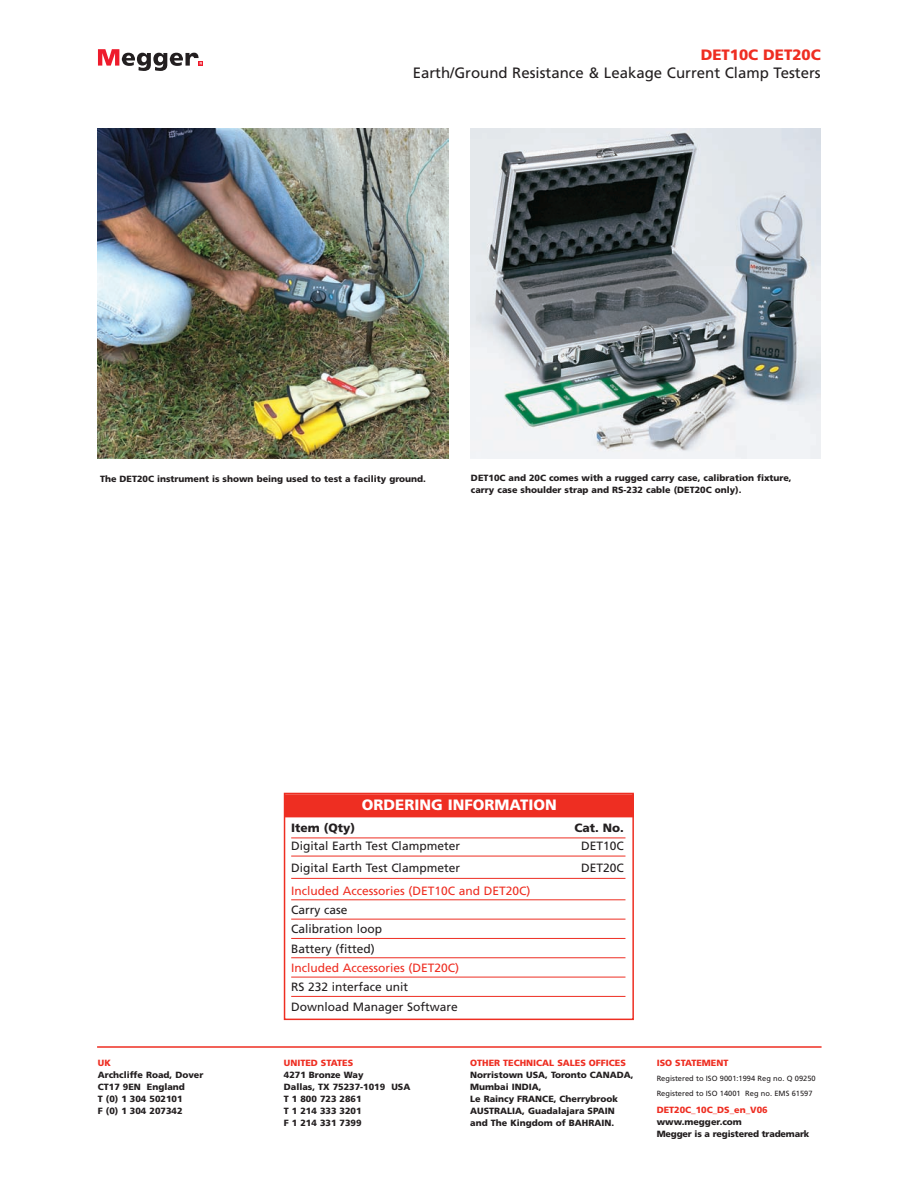
<style>
.page{position:relative;width:918px;height:1188px;background:#fff}
.page>*{position:absolute;margin:0;border:0;box-sizing:border-box;transform-origin:0 0}
.t1{font:15px "Frutiger";color:#231f20}
.t2{font:900 15px "Frutiger";color:#fff}
.t3{font:900 15px "Frutiger";color:#ee2e22}
.t4{font:12px/19.4px "Frutiger";color:#231f20}
.t5{font:12px "Frutiger";color:#ee2e22}
.t6{font:900 12px "Frutiger";color:#231f20}
.t7{font:900 9px/12px "Frutiger";color:#231f20}
.t8{font:900 9px "Frutiger";color:#ee2e22}
.t9{font:900 9px/12px "Frutiger";letter-spacing:-.02em;color:#231f20}
.t10{font:7.5px/15px "Frutiger";color:#231f20}
</style>
<div class="page">
<hr style="left:97px;top:1046px;width:725px;height:2px;background:#ee2e22">
<svg style="left:98px;top:49px;width:105px;height:22px"></svg>
<div style="left:284px;top:793px;width:350px;height:227px;border:2px solid #ee2e22"></div>
<hr style="left:291px;top:838px;width:334px;height:1px;background:#ee2e22">
<hr style="left:291px;top:856px;width:334px;height:1px;background:#ee2e22">
<hr style="left:291px;top:878px;width:334px;height:1px;background:#ee2e22">
<hr style="left:291px;top:899px;width:334px;height:1px;background:#ee2e22">
<hr style="left:291px;top:919px;width:334px;height:1px;background:#ee2e22">
<hr style="left:291px;top:938px;width:334px;height:1px;background:#ee2e22">
<hr style="left:291px;top:957px;width:334px;height:1px;background:#ee2e22">
<hr style="left:291px;top:977px;width:334px;height:1px;background:#ee2e22">
<hr style="left:291px;top:996px;width:334px;height:1px;background:#ee2e22">
<div style="left:285px;top:795px;width:348px;height:22px;background:#ee2e22"></div>
<div style="left:284px;top:794px;width:350px;height:23px;border:2px solid #ee2e22"></div>
<img style="left:471px;top:128px;width:350px;height:331px">
<img style="left:98px;top:128px;width:350px;height:331px">
<h1 class="t3" style="left:701px;top:49px;width:122px">DET10C DET20C</h1>
<h1 class="t1" style="left:413px;top:67px;width:410px">Earth/Ground Resistance &amp; Leakage Current Clamp Testers</h1>
<p class="t7" style="left:100px;top:473px;width:327px">The DET20C instrument is shown being used to test a facility ground.</p>
<p class="t7" style="left:471px;top:472px;width:322px">DET10C and 20C comes with a rugged carry case, calibration fixture, carry case shoulder strap and RS-232 cable (DET20C only).</p>
<h1 class="t2" style="left:362px;top:799px;width:196px">ORDERING INFORMATION</h1>
<p class="t8" style="left:98px;top:1059px;width:14px">UK</p>
<p class="t7" style="left:98px;top:1070px;width:107px">Archcliffe Road, Dover<br>CT17 9EN England<br>T (0) 1 304 502101<br>F (0) 1 304 207342</p>
<h2 class="t6" style="left:291px;top:823px;width:66px">Item (Qty)</h2>
<h2 class="t6" style="left:575px;top:823px;width:51px">Cat. No.</h2>
<h2 class="t4" style="left:291px;top:837px;width:170px">Digital Earth Test Clampmeter</h2>
<h2 class="t4" style="left:581px;top:837px;width:44px">DET10C</h2>
<h2 class="t4" style="left:291px;top:860px;width:170px">Digital Earth Test Clampmeter</h2>
<h2 class="t4" style="left:581px;top:860px;width:44px">DET20C</h2>
<h2 class="t5" style="left:291px;top:886px;width:241px">Included Accessories (DET10C and DET20C)</h2>
<h2 class="t4" style="left:291px;top:901px;width:92px">Carry case<br>Calibration loop<br>Battery (fitted)</h2>
<h2 class="t5" style="left:291px;top:963px;width:169px">Included Accessories (DET20C)</h2>
<h2 class="t4" style="left:291px;top:978px;width:168px">RS 232 interface unit<br>Download Manager Software</h2>
<p class="t8" style="left:284px;top:1059px;width:71px">UNITED STATES</p>
<p class="t7" style="left:284px;top:1070px;width:128px">4271 Bronze Way<br>Dallas, TX 75237-1019 USA<br>T 1 800 723 2861<br>T 1 214 333 3201<br>F 1 214 331 7399</p>
<p class="t8" style="left:470px;top:1059px;width:157px">OTHER TECHNICAL SALES OFFICES</p>
<p class="t7" style="left:470px;top:1070px;width:165px">Norristown USA, Toronto CANADA,<br>Mumbai INDIA,<br>Le Raincy FRANCE, Cherrybrook<br>AUSTRALIA, Guadalajara SPAIN and The Kingdom of BAHRAIN.</p>
<p class="t8" style="left:657px;top:1059px;width:73px">ISO STATEMENT</p>
<p class="t10" style="left:657px;top:1072px;width:161px">Registered to ISO 9001:1994 Reg no. Q 09250<br>Registered to ISO 14001 Reg no. EMS 61597</p>
<p class="t8" style="left:657px;top:1107px;width:113px">DET20C_10C_DS_en_V06</p>
<p class="t9" style="left:657px;top:1117px;width:154px">www.megger.com<br>Megger is a registered trademark</p>
</div>
